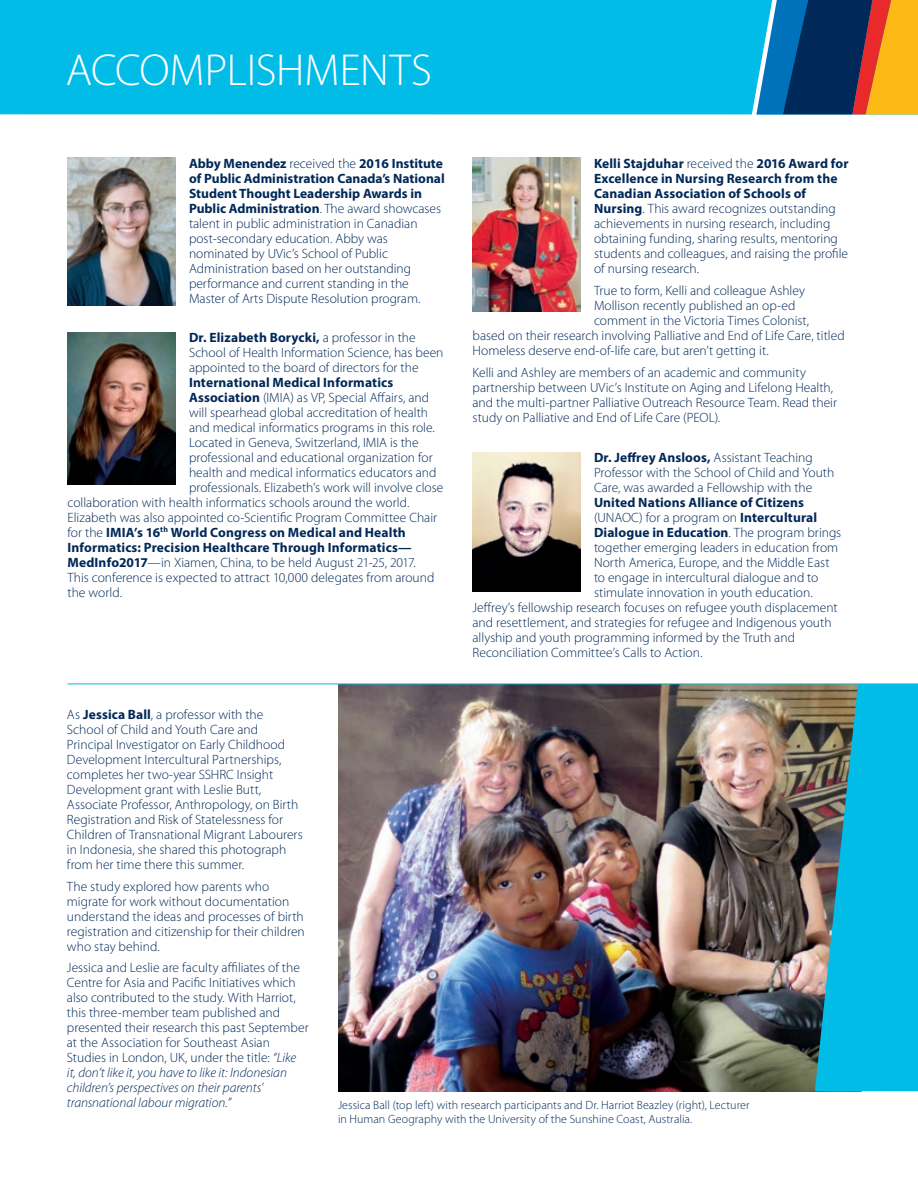
<style>
.page{position:relative;width:918px;height:1188px;background:#fff}
.page>*{position:absolute;margin:0;border:0;box-sizing:border-box;transform-origin:0 0}
.HeadCaps{font:300 45px "Myriad Pro";letter-spacing:-.005em;color:#fff}
.body_light{font:300 13.5px/15px "Myriad Pro";color:#002858}
.Normal__Web{font:300 13.5px/15px "Myriad Pro";color:#002858}
.Normal__Web-2{font:700 13.5px "Myriad Pro";letter-spacing:.01em;color:#002858}
.Caption{font:300 12px/13.5px "Myriad Pro";letter-spacing:.005em;color:#002858}
.s1{font-weight:700}
.s2{font-weight:300}
.s3{font-style:italic}
</style>
<div class="page">
<div style="left:0;top:0;width:918px;height:114px;background:#02bce8"></div>
<svg style="left:748px;top:0;width:170px;height:115px;background:#566966"></svg>
<img style="left:68px;top:158px;width:108px;height:147px">
<img style="left:68px;top:333px;width:108px;height:151px">
<img style="left:472px;top:158px;width:108px;height:153px">
<img style="left:472px;top:452px;width:108px;height:139px">
<img style="left:338px;top:685px;width:477px;height:406px">
<svg style="left:815px;top:685px;width:103px;height:406px;background:#1aaaca"></svg>
<hr style="left:68px;top:684px;width:850px;height:1px;background:#02bce8">
<p class="HeadCaps" style="left:66px;top:45px;width:368px">ACCOMPLISHMENTS</p>
<p class="Normal__Web" style="left:189px;top:156px;width:257px"><span class="s1">Abby Menendez</span> received the <span class="s1">2016 Institute of Public Administration Canada’s National Student Thought Leadership Awards in Public Administration</span>. The award showcases talent in public administration in Canadian post-secondary education. Abby was nominated by UVic’s School of Public Administration based on her outstanding performance and current standing in the Master of Arts Dispute Resolution program.</p>
<p class="Normal__Web-2" style="left:189px;top:329px;width:228px">Dr. Elizabeth Borycki, <span class="s2">a professor in the</span></p>
<p class="Normal__Web" style="left:189px;top:345px;width:256px">School of Health Information Science, has been</p>
<p class="Normal__Web" style="left:189px;top:360px;width:231px">appointed to the board of directors for the</p>
<p class="Normal__Web-2" style="left:189px;top:374px;width:206px">International Medical Informatics</p>
<p class="Normal__Web" style="left:189px;top:390px;width:242px"><span class="s1">Association</span> (IMIA) as VP, Special Affairs, and</p>
<p class="Normal__Web" style="left:189px;top:405px;width:241px">will spearhead global accreditation of health</p>
<p class="Normal__Web" style="left:189px;top:420px;width:247px">and medical informatics programs in this role.</p>
<p class="Normal__Web" style="left:189px;top:435px;width:231px">Located in Geneva, Switzerland, IMIA is the</p>
<p class="Normal__Web" style="left:189px;top:450px;width:245px">professional and educational organization for</p>
<p class="Normal__Web" style="left:189px;top:465px;width:249px">health and medical informatics educators and</p>
<p class="Normal__Web" style="left:189px;top:480px;width:256px">professionals. Elizabeth’s work will involve close</p>
<p class="Normal__Web" style="left:68px;top:495px;width:343px">collaboration with health informatics schools around the world.</p>
<p class="Normal__Web" style="left:68px;top:510px;width:371px">Elizabeth was also appointed co-Scientific Program Committee Chair</p>
<p class="Normal__Web-2" style="left:68px;top:524px;width:340px"><span class="s2">for the</span> IMIA’s 16<sup>th</sup> World Congress on Medical and Health</p>
<p class="Normal__Web-2" style="left:68px;top:539px;width:346px">Informatics: Precision Healthcare Through Informatics—</p>
<p class="Normal__Web" style="left:68px;top:555px;width:350px"><span class="s1">MedInfo2017</span>—in Xiamen, China, to be held August 21-25, 2017.</p>
<p class="Normal__Web" style="left:68px;top:570px;width:368px">This conference is expected to attract 10,000 delegates from around</p>
<p class="Normal__Web" style="left:68px;top:585px;width:56px">the world.</p>
<p class="body_light" style="left:594px;top:156px;width:256px"><span class="s1">Kelli Stajduhar</span> received the <span class="s1">2016 Award for Excellence in Nursing Research from the Canadian Association of Schools of Nursing</span>. This award recognizes outstanding achievements in nursing research, including obtaining funding, sharing results, mentoring students and colleagues, and raising the profile of nursing research.</p>
<p class="body_light" style="left:594px;top:284px;width:213px">True to form, Kelli and colleague Ashley</p>
<p class="body_light" style="left:594px;top:299px;width:203px">Mollison recently published an op-ed</p>
<p class="body_light" style="left:594px;top:314px;width:217px">comment in the Victoria Times Colonist,</p>
<p class="body_light" style="left:472px;top:329px;width:374px">based on their research involving Palliative and End of Life Care, titled</p>
<p class="body_light" style="left:472px;top:344px;width:298px">Homeless deserve end-of-life care, but aren’t getting it.</p>
<p class="body_light" style="left:472px;top:365px;width:366px">Kelli and Ashley are members of an academic and community partnership between UVic’s Institute on Aging and Lifelong Health, and the multi-partner Palliative Outreach Resource Team. Read their study on Palliative and End of Life Care (PEOL).</p>
<p class="Normal__Web-2" style="left:594px;top:448px;width:220px">Dr. Jeffrey Ansloos, <span class="s2">Assistant Teaching</span></p>
<p class="body_light" style="left:594px;top:465px;width:242px">Professor with the School of Child and Youth</p>
<p class="body_light" style="left:594px;top:480px;width:220px">Care, was awarded a Fellowship with the</p>
<p class="Normal__Web-2" style="left:594px;top:493px;width:212px">United Nations Alliance of Citizens</p>
<p class="body_light" style="left:594px;top:510px;width:225px">(UNAOC) for a program on <span class="s1">Intercultural</span></p>
<p class="Normal__Web-2" style="left:594px;top:523px;width:249px">Dialogue in Education<span class="s2">. The program brings</span></p>
<p class="body_light" style="left:594px;top:540px;width:246px">together emerging leaders in education from</p>
<p class="body_light" style="left:594px;top:555px;width:237px">North America, Europe, and the Middle East</p>
<p class="body_light" style="left:594px;top:570px;width:226px">to engage in intercultural dialogue and to</p>
<p class="body_light" style="left:594px;top:585px;width:220px">stimulate innovation in youth education.</p>
<p class="body_light" style="left:472px;top:600px;width:367px">Jeffrey’s fellowship research focuses on refugee youth displacement</p>
<p class="body_light" style="left:472px;top:615px;width:361px">and resettlement, and strategies for refugee and Indigenous youth</p>
<p class="body_light" style="left:472px;top:630px;width:324px">allyship and youth programming informed by the Truth and</p>
<p class="body_light" style="left:472px;top:645px;width:231px">Reconciliation Committee’s Calls to Action.</p>
<p class="body_light" style="left:67px;top:707px;width:237px">As <span class="s1">Jessica Ball</span>, a professor with the School of Child and Youth Care and Principal Investigator on Early Childhood Development Intercultural Partnerships, completes her two-year SSHRC Insight Development grant with Leslie Butt, Associate Professor, Anthropology, on Birth Registration and Risk of Statelessness for Children of Transnational Migrant Labourers in Indonesia, she shared this photograph from her time there this summer.</p>
<p class="body_light" style="left:67px;top:879px;width:239px">The study explored how parents who migrate for work without documentation understand the ideas and processes of birth registration and citizenship for their children who stay behind.</p>
<p class="body_light" style="left:67px;top:961px;width:243px">Jessica and Leslie are faculty affiliates of the Centre for Asia and Pacific Initiatives which also contributed to the study. With Harriot, this three-member team published and presented their research this past September at the Association for Southeast Asian Studies in London, UK, under the title: <span class="s3">“Like<br>it, don’t like it, you have to like it: Indonesian children’s perspectives on their parents’ transnational labour migration.”</span></p>
<p class="Caption" style="left:338px;top:1099px;width:413px">Jessica Ball (top left) with research participants and Dr. Harriot Beazley (right), Lecturer in Human Geography with the University of the Sunshine Coast, Australia.</p>
</div>
